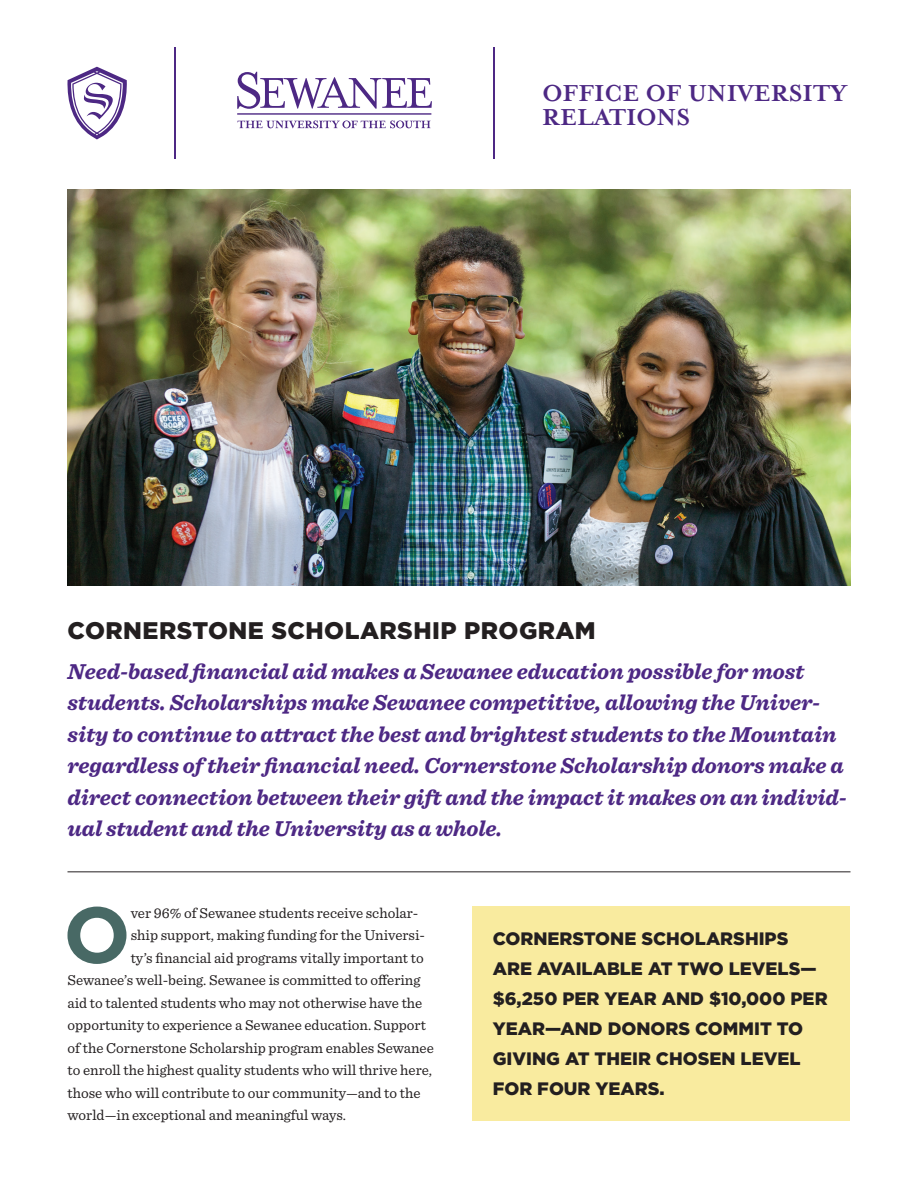
<style>
.page{position:relative;width:918px;height:1188px;background:#fff}
.page>*{position:absolute;margin:0;border:0;box-sizing:border-box;transform-origin:0 0}
.t1{font:700 79.35px "Gotham";color:#486965}
.t2{font:700 26.55px/23.9px "Mrs Eaves OT";color:#4d2884}
.t3{font:900 24px "Gotham";letter-spacing:.02em;color:#231f20}
.t4{font:italic 700 22.5px/31.5px "Sentinel";color:#4d2884}
.t5{font:900 18px/30px "Gotham";color:#231f20}
.t6{font:15px "Sentinel";color:#231f20}
</style>
<div class="page">
<img style="left:68px;top:189px;width:782px;height:396px">
<hr style="left:68px;top:872px;width:782px;height:1px;background:#231f20">
<hr style="left:174px;top:48px;width:2px;height:111px;background:#4d2884">
<hr style="left:493px;top:48px;width:2px;height:111px;background:#4d2884">
<svg style="left:67px;top:67px;width:60px;height:72px"></svg>
<svg style="left:237px;top:72px;width:195px;height:37px"></svg>
<hr style="left:237px;top:113px;width:194px;height:2px;background:#4d2884">
<svg style="left:237px;top:120px;width:194px;height:8px"></svg>
<div style="left:472px;top:906px;width:378px;height:214px;background:#f9eb9f"></div>
<h2 class="t2" style="left:542px;top:82px;width:306px">OFFICE OF UNIVERSITY<br>RELATIONS</h2>
<h3 class="t3" style="left:68px;top:613px;width:530px">CORNERSTONE SCHOLARSHIP PROGRAM</h3>
<p class="t4" style="left:68px;top:654px;width:781px">Need-based financial aid makes a Sewanee education possible for most students. Scholarships make Sewanee competitive, allowing the Univer&shy;sity to continue to attract the best and brightest students to the Mountain regardless of their financial need. Cornerstone Scholarship donors make a direct connection between their gift and the impact it makes on an individ&shy;ual student and the University as a whole.</p>
<h1 class="t1" style="left:63px;top:882px;width:69px">O</h1>
<p class="t6" style="left:131px;top:902px;width:289px">ver 96% of Sewanee students receive scholar-</p>
<p class="t6" style="left:131px;top:924px;width:296px">ship support, making funding for the Universi-</p>
<p class="t6" style="left:131px;top:947px;width:295px">ty’s financial aid programs vitally important to</p>
<p class="t6" style="left:68px;top:969px;width:355px">Sewanee’s well-being. Sewanee is committed to offering</p>
<p class="t6" style="left:68px;top:992px;width:356px">aid to talented students who may not otherwise have the</p>
<p class="t6" style="left:68px;top:1014px;width:360px">opportunity to experience a Sewanee education. Support</p>
<p class="t6" style="left:68px;top:1037px;width:368px">of the Cornerstone Scholarship program enables Sewanee</p>
<p class="t6" style="left:68px;top:1059px;width:366px">to enroll the highest quality students who will thrive here,</p>
<p class="t6" style="left:68px;top:1082px;width:355px">those who will contribute to our community—and to the</p>
<p class="t6" style="left:68px;top:1104px;width:280px">world—in exceptional and meaningful ways.</p>
<p class="t5" style="left:493px;top:924px;width:336px">CORNERSTONE SCHOLARSHIPS<br>ARE AVAILABLE AT TWO LEVELS— $6,250 PER YEAR AND $10,000 PER<br>YEAR—AND DONORS COMMIT TO<br>GIVING AT THEIR CHOSEN LEVEL<br>FOR FOUR YEARS.</p>
</div>
